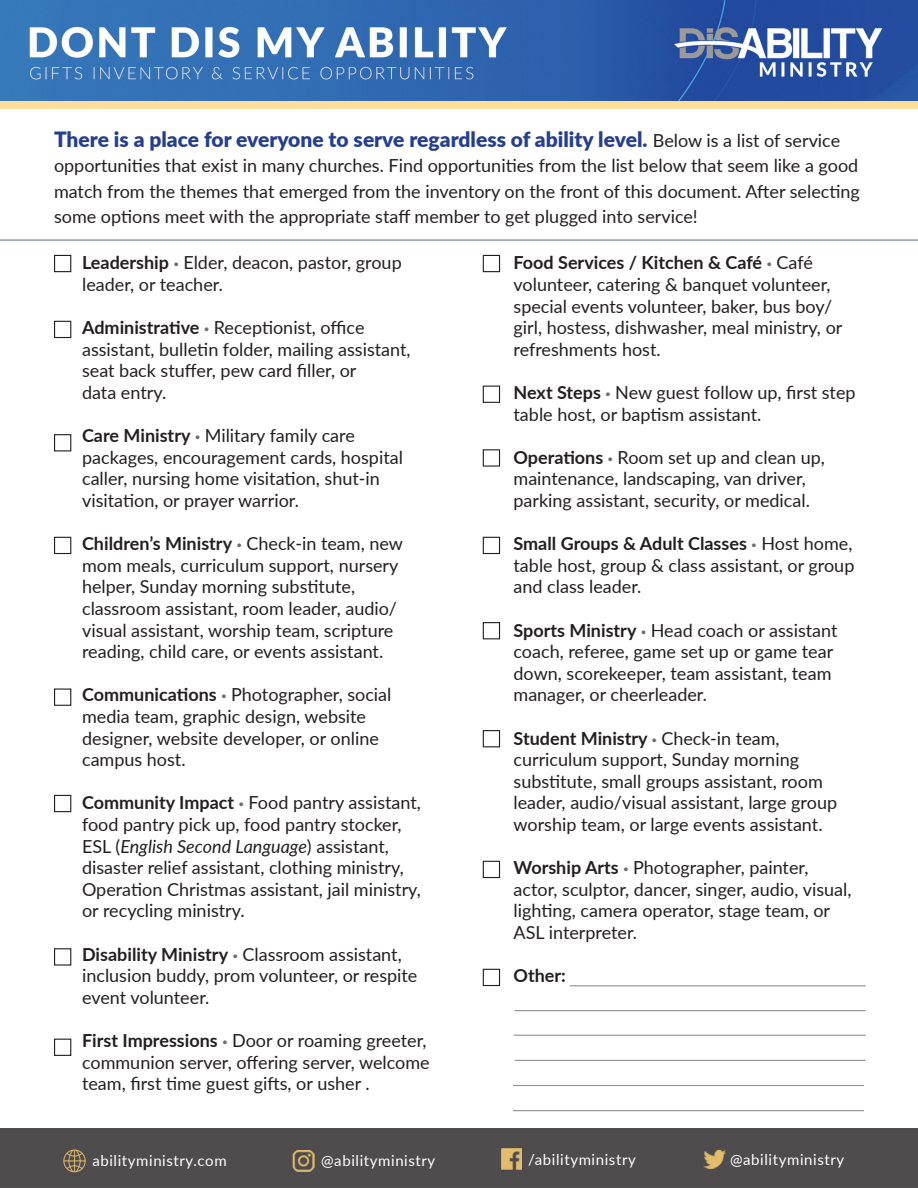
<style>
.page{position:relative;width:918px;height:1188px;background:#fff}
.page>*{position:absolute;margin:0;border:0;box-sizing:border-box;transform-origin:0 0}
.t1{font:900 21px "Lato";color:#253f8e}
.t2{font:18px/21.6px "Lato";color:#231f20}
.t3{font:700 18px "Lato";color:#231f20}
.t4{font:15px "Lato";letter-spacing:.04em;color:#fff}
.s1{font-weight:400;font-size:18px;color:#231f20}
.s2{font-weight:700}
.s3{font-family:"Myriad Pro";color:#6c6d70}
.s4{font-style:italic}
</style>
<div class="page">
<img style="left:0;top:0;width:918px;height:109px">
<div style="left:0;top:1129px;width:918px;height:59px;background:#4e4c4d"></div>
<hr style="left:0;top:239px;width:918px;height:2px;background:#28364f">
<div style="left:54px;top:255px;width:17px;height:17px;border:1px solid #231f20"></div>
<div style="left:54px;top:321px;width:17px;height:17px;border:1px solid #231f20"></div>
<div style="left:54px;top:434px;width:17px;height:17px;border:1px solid #231f20"></div>
<div style="left:54px;top:537px;width:17px;height:17px;border:1px solid #231f20"></div>
<div style="left:54px;top:688px;width:17px;height:18px;border:1px solid #231f20"></div>
<div style="left:54px;top:795px;width:17px;height:17px;border:1px solid #231f20"></div>
<div style="left:54px;top:948px;width:17px;height:18px;border:1px solid #231f20"></div>
<div style="left:483px;top:255px;width:17px;height:17px;border:1px solid #231f20"></div>
<div style="left:483px;top:386px;width:17px;height:17px;border:1px solid #231f20"></div>
<div style="left:483px;top:449px;width:17px;height:18px;border:1px solid #231f20"></div>
<div style="left:483px;top:537px;width:17px;height:17px;border:1px solid #231f20"></div>
<div style="left:483px;top:622px;width:17px;height:17px;border:1px solid #231f20"></div>
<div style="left:483px;top:730px;width:17px;height:17px;border:1px solid #231f20"></div>
<div style="left:483px;top:861px;width:17px;height:17px;border:1px solid #231f20"></div>
<div style="left:483px;top:969px;width:17px;height:17px;border:1px solid #231f20"></div>
<hr style="left:570px;top:985px;width:296px;height:1px;background:#231f20">
<hr style="left:515px;top:1010px;width:351px;height:1px;background:#231f20">
<hr style="left:514px;top:1035px;width:352px;height:1px;background:#231f20">
<hr style="left:515px;top:1060px;width:351px;height:1px;background:#231f20">
<div style="left:54px;top:1039px;width:17px;height:17px;border:1px solid #231f20"></div>
<hr style="left:513px;top:1085px;width:351px;height:1px;background:#231f20">
<hr style="left:513px;top:1110px;width:351px;height:1px;background:#231f20">
<p class="t1" style="left:54px;top:123px;width:788px">There is a place for everyone to serve regardless of ability level. <span class="s1">Below is a list of service</span></p>
<p class="t2" style="left:54px;top:152px;width:807px;line-height:25.5px;text-align:justify">opportunities that exist in many churches. Find opportunities from the list below that seem like a good match from the themes that emerged from the inventory on the front of this document. After selecting some options meet with the appropriate staff member to get plugged into service!</p>
<p class="t2" style="left:82px;top:251px;width:321px"><span class="s2">Leadership</span> <span class="s3">•</span> Elder, deacon, pastor, group leader, or teacher.</p>
<p class="t2" style="left:82px;top:316px;width:330px"><span class="s2">Administrative</span> <span class="s3">•</span> Receptionist, office assistant, bulletin folder, mailing assistant, seat back stuffer, pew card filler, or<br>data entry.</p>
<p class="t2" style="left:82px;top:424px;width:322px"><span class="s2">Care Ministry</span> <span class="s3">•</span> Military family care packages, encouragement cards, hospital caller, nursing home visitation, shut-in visitation, or prayer warrior.</p>
<p class="t2" style="left:82px;top:532px;width:322px"><span class="s2">Children’s Ministry</span> <span class="s3">•</span> Check-in team, new mom meals, curriculum support, nursery helper, Sunday morning substitute, classroom assistant, room leader, audio/ visual assistant, worship team, scripture reading, child care, or events assistant.</p>
<p class="t2" style="left:82px;top:683px;width:311px"><span class="s2">Communications</span> <span class="s3">•</span> Photographer, social media team, graphic design, website designer, website developer, or online campus host.</p>
<p class="t2" style="left:82px;top:791px;width:340px"><span class="s2">Community Impact</span> <span class="s3">•</span> Food pantry assistant, food pantry pick up, food pantry stocker, ESL (<span class="s4">English Second Language</span>) assistant, disaster relief assistant, clothing ministry, Operation Christmas assistant, jail ministry, or recycling ministry.</p>
<p class="t2" style="left:82px;top:942px;width:337px"><span class="s2">Disability Ministry</span> <span class="s3">•</span> Classroom assistant, inclusion buddy, prom volunteer, or respite event volunteer.</p>
<p class="t2" style="left:82px;top:1029px;width:349px"><span class="s2">First Impressions</span> <span class="s3">•</span> Door or roaming greeter, communion server, offering server, welcome team, first time guest gifts, or usher .</p>
<p class="t2" style="left:514px;top:251px;width:330px"><span class="s2">Food Services / Kitchen &amp; Café</span> <span class="s3">•</span> Café volunteer, catering &amp; banquet volunteer, special events volunteer, baker, bus boy/ girl, hostess, dishwasher, meal ministry, or refreshments host.</p>
<p class="t2" style="left:514px;top:381px;width:344px"><span class="s2">Next Steps</span> <span class="s3">•</span> New guest follow up, first step table host, or baptism assistant.</p>
<p class="t2" style="left:514px;top:446px;width:313px"><span class="s2">Operations</span> <span class="s3">•</span> Room set up and clean up, maintenance, landscaping, van driver, parking assistant, security, or medical.</p>
<p class="t2" style="left:514px;top:532px;width:342px;text-align:justify"><span class="s2">Small Groups &amp; Adult Classes</span> <span class="s3">•</span> Host home, table host, group &amp; class assistant, or group and class leader.</p>
<p class="t2" style="left:514px;top:618px;width:326px"><span class="s2">Sports Ministry</span> <span class="s3">•</span> Head coach or assistant coach, referee, game set up or game tear down, scorekeeper, team assistant, team manager, or cheerleader.</p>
<p class="t2" style="left:514px;top:726px;width:325px"><span class="s2">Student Ministry</span> <span class="s3">•</span> Check-in team, curriculum support, Sunday morning substitute, small groups assistant, room leader, audio/visual assistant, large group worship team, or large events assistant.</p>
<p class="t2" style="left:514px;top:856px;width:339px"><span class="s2">Worship Arts</span> <span class="s3">•</span> Photographer, painter, actor, sculptor, dancer, singer, audio, visual, lighting, camera operator, stage team, or ASL interpreter.</p>
<p class="t3" style="left:514px;top:962px;width:54px">Other:</p>
<p class="t4" style="left:92px;top:1149px;width:136px">abilityministry.com</p>
<p class="t4" style="left:321px;top:1149px;width:116px">@abilityministry</p>
<p class="t4" style="left:528px;top:1149px;width:109px">/abilityministry</p>
<p class="t4" style="left:730px;top:1149px;width:116px">@abilityministry</p>
</div>
